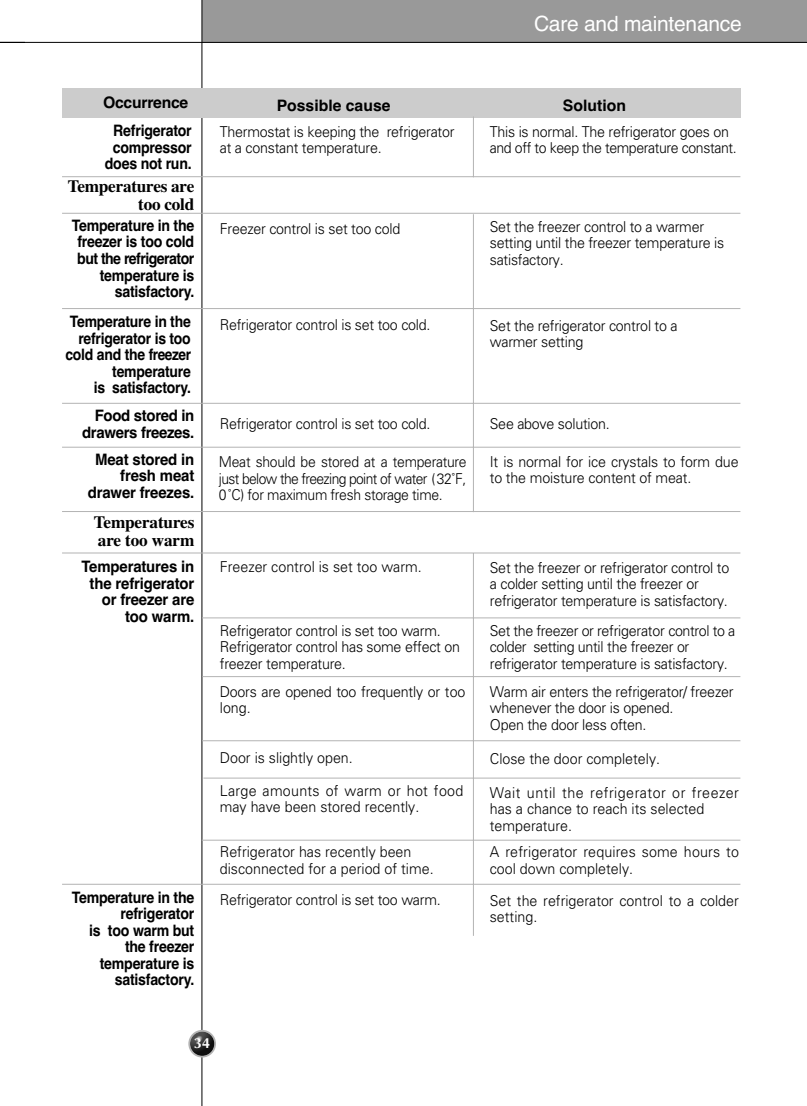
<style>
.page{position:relative;width:807px;height:1106px;background:#fff}
.page>*{position:absolute;margin:0;border:0;box-sizing:border-box;transform-origin:0 0}
.t1{font:21px "Helvetica";letter-spacing:-.01em;color:#fff}
.t2{font:700 17.25px/18px "Times";letter-spacing:-.015em;color:#000;text-align:right}
.t3{font:700 15.75px/16.5px "Helvetica";letter-spacing:-.015em;color:#000;text-align:right;scale:.9 1}
.t4{font:700 15.75px/16.5px "Helvetica";letter-spacing:-.015em;color:#000;text-align:right;scale:.95 1}
.t5{font:700 15.75px/16.5px "Helvetica";letter-spacing:-.015em;color:#000;text-align:right;scale:.89 1}
.t6{font:700 15.75px "Helvetica";letter-spacing:-.015em;color:#000}
.t7{font:300 15px/16.5px "Univers";letter-spacing:-.015em;color:#000;scale:.95 1}
.t8{font:300 15px/16.5px "Univers";letter-spacing:.01em;color:#000;scale:.95 1}
.t9{font:300 15px/16.5px "Univers";letter-spacing:-.015em;color:#000;text-align:justify;scale:.93 1}
.t10{font:700 15px "Optane";color:#fff}
</style>
<div class="page">
<div style="left:202px;top:0;width:605px;height:43px;background:#999"></div>
<hr style="left:202px;top:0;width:1px;height:1106px;background:#000">
<svg style="left:188px;top:1029px;width:28px;height:28px"></svg>
<img style="left:190px;top:1031px;width:24px;height:24px;border-radius:50%">
<hr style="left:0;top:42px;width:807px;height:1px;background:#000">
<div style="left:62px;top:88px;width:678px;height:30px;background:#ccc"></div>
<hr style="left:62px;top:213px;width:678px;height:1px;background:#b3b3b3">
<hr style="left:62px;top:308px;width:678px;height:1px;background:#b3b3b3">
<hr style="left:62px;top:511px;width:678px;height:1px;background:#b3b3b3">
<hr style="left:62px;top:552px;width:678px;height:1px;background:#b3b3b3">
<hr style="left:202px;top:617px;width:538px;height:1px;background:#b3b3b3">
<hr style="left:202px;top:676px;width:538px;height:1px;background:#b3b3b3">
<hr style="left:203px;top:777px;width:537px;height:1px;background:#b3b3b3">
<hr style="left:202px;top:839px;width:538px;height:1px;background:#b3b3b3">
<hr style="left:62px;top:884px;width:678px;height:1px;background:#b3b3b3">
<hr style="left:202px;top:740px;width:538px;height:1px;background:#b3b3b3">
<hr style="left:62px;top:176px;width:678px;height:1px;background:#b3b3b3">
<hr style="left:62px;top:403px;width:678px;height:1px;background:#b3b3b3">
<hr style="left:62px;top:447px;width:678px;height:1px;background:#b3b3b3">
<hr style="left:473px;top:214px;width:1px;height:298px;background:#b3b3b3">
<hr style="left:473px;top:553px;width:1px;height:382px;background:#b3b3b3">
<hr style="left:473px;top:116px;width:1px;height:61px;background:#b3b3b3">
<h1 class="t1" style="left:534px;top:16px;width:209px">Care and maintenance</h1>
<p class="t6" style="left:103px;top:96px;width:87px">Occurrence</p>
<p class="t3" style="left:105px;top:124px;width:98px;text-align:center">Refrigerator compressor does not run.</p>
<p class="t2" style="left:68px;top:179px;width:128px">Temperatures are too cold</p>
<p class="t3" style="left:72px;top:219px;width:138px">Temperature in the freezer is too cold but the refrigerator temperature is satisfactory.</p>
<p class="t5" style="left:65px;top:315px;width:143px">Temperature in the refrigerator is too cold and the freezer temperature<br>is satisfactory.</p>
<p class="t4" style="left:82px;top:409px;width:120px">Food stored in drawers freezes.</p>
<p class="t4" style="left:88px;top:452px;width:114px">Meat stored in fresh meat drawer freezes.</p>
<p class="t2" style="left:94px;top:514px;width:102px;text-align:left">Temperatures are too warm</p>
<p class="t4" style="left:81px;top:560px;width:120px">Temperatures in the refrigerator or freezer are too warm.</p>
<p class="t3" style="left:72px;top:890px;width:138px">Temperature in the refrigerator<br>is too warm but the freezer temperature is satisfactory.</p>
<p class="t6" style="left:277px;top:100px;width:115px">Possible cause</p>
<p class="t7" style="left:220px;top:125px;width:249px">Thermostat is keeping the refrigerator at a constant temperature.</p>
<p class="t7" style="left:220px;top:222px;width:191px">Freezer control is set too cold</p>
<p class="t7" style="left:220px;top:318px;width:223px">Refrigerator control is set too cold.</p>
<p class="t7" style="left:220px;top:417px;width:223px">Refrigerator control is set too cold.</p>
<p class="t9" style="left:219px;top:455px;width:268px">Meat should be stored at a temperature just below the freezing point of water (32˚F, 0˚C) for maximum fresh storage time.</p>
<p class="t7" style="left:220px;top:560px;width:214px">Freezer control is set too warm.</p>
<p class="t7" style="left:220px;top:623px;width:254px">Refrigerator control is set too warm.<br>Refrigerator control has some effect on freezer temperature.</p>
<p class="t7" style="left:220px;top:684px;width:260px">Doors are opened too frequently or too long.</p>
<p class="t7" style="left:220px;top:750px;width:142px">Door is slightly open.</p>
<p class="t8" style="left:220px;top:783px;width:258px">Large amounts of warm or hot food may have been stored recently.</p>
<p class="t7" style="left:220px;top:845px;width:227px">Refrigerator has recently been disconnected for a period of time.</p>
<p class="t7" style="left:220px;top:893px;width:234px">Refrigerator control is set too warm.</p>
<p class="t10" style="left:194px;top:1036px;width:18px">34</p>
<p class="t6" style="left:563px;top:100px;width:64px">Solution</p>
<p class="t7" style="left:490px;top:125px;width:261px">This is normal. The refrigerator goes on and off to keep the temperature constant.</p>
<p class="t7" style="left:490px;top:220px;width:248px">Set the freezer control to a warmer setting until the freezer temperature is satisfactory.</p>
<p class="t7" style="left:490px;top:318px;width:199px">Set the refrigerator control to a warmer setting</p>
<p class="t7" style="left:490px;top:417px;width:128px">See above solution.</p>
<p class="t7" style="left:490px;top:454px;width:263px">It is normal for ice crystals to form due to the moisture content of meat.</p>
<p class="t7" style="left:490px;top:560px;width:254px">Set the freezer or refrigerator control to a colder setting until the freezer or refrigerator temperature is satisfactory.</p>
<p class="t7" style="left:490px;top:623px;width:260px">Set the freezer or refrigerator control to a colder setting until the freezer or refrigerator temperature is satisfactory.</p>
<p class="t7" style="left:490px;top:684px;width:258px">Warm air enters the refrigerator/ freezer whenever the door is opened.<br>Open the door less often.</p>
<p class="t7" style="left:490px;top:751px;width:181px">Close the door completely.</p>
<p class="t7" style="left:490px;top:785px;width:264px">Wait until the refrigerator or freezer has a chance to reach its selected temperature.</p>
<p class="t8" style="left:490px;top:844px;width:264px">A refrigerator requires some hours to cool down completely.</p>
<p class="t7" style="left:490px;top:893px;width:264px">Set the refrigerator control to a colder setting.</p>
</div>
